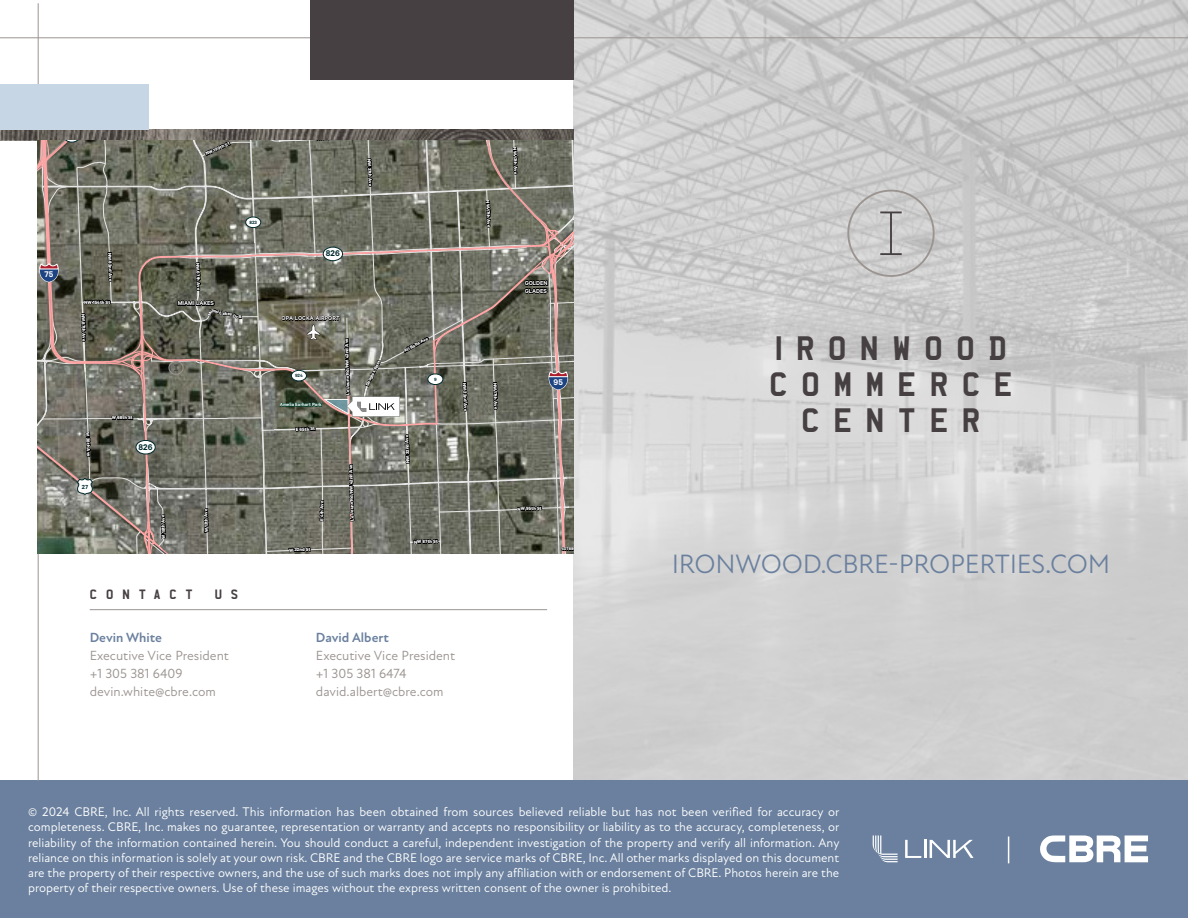
<style>
.page{position:relative;width:1188px;height:918px;background:#fff}
.page>*{position:absolute;margin:0;border:0;box-sizing:border-box;transform-origin:0 0}
.t1{font:700 30px/36px "Charles Wright";letter-spacing:.46em;color:#464042;text-align:center}
.t2{font:27px "New Atten";letter-spacing:-.01em;color:#6a809e}
.t3{font:13.5px/18px "New Atten";color:#9b9491}
.t4{font:700 13.5px "New Atten";color:#6a809e}
.t5{font:12.75px/15.3px "New Atten";color:#fff;text-align:justify}
.t6{font:700 12px "Charles Wright";letter-spacing:.735em;color:#464042}
.t7{font:600 9.3px "Calibre";color:#002a2e}
.t8{font:600 9.3px "Calibre";color:#fff}
.t9{font:600 6.6px "Calibre";color:#012a2d}
.t10{font:600 6.45px/7.8px "Calibre";color:#fff}
.t11{font:600 6.45px "Calibre";color:#fdfbfb}
.t12{font:700 5.25px "Calibre";letter-spacing:-.005em;color:#fff}
.t13{font:700 5.1px "Calibre";color:#fff}
.t14{font:600 5.1px "Calibre";color:#fff}
.t15{font:600 5.1px "Calibre";color:#002a2e}
.t16{font:700 4.65px "Calibre";color:#fff}
</style>
<div class="page">
<img style="left:573px;top:0;width:615px;height:781px">
<div style="left:0;top:781px;width:1188px;height:137px;background:#6a809e"></div>
<img style="left:1px;top:130px;width:572px;height:10px">
<hr style="left:0;top:37px;width:1188px;height:1px;background:#9b9491">
<div style="left:310px;top:0;width:263px;height:80px;background:#464042"></div>
<hr style="left:38px;top:3px;width:1px;height:778px;background:#9b9491">
<div style="left:0;top:84px;width:148px;height:46px;background:#c6d6e4"></div>
<hr style="left:90px;top:609px;width:457px;height:1px;background:#9b9491">
<div style="left:847px;top:190px;width:88px;height:87px;border:2px solid #9b9491;border-radius:50%"></div>
<hr style="left:890px;top:213px;width:2px;height:41px;background:#464042">
<svg style="left:880px;top:212px;width:22px;height:1px"></svg>
<hr style="left:880px;top:253px;width:22px;height:2px;background:#464042">
<svg style="left:1040px;top:835px;width:108px;height:27px"></svg>
<svg style="left:905px;top:840px;width:69px;height:18px"></svg>
<svg style="left:873px;top:835px;width:25px;height:27px"></svg>
<svg style="left:1008px;top:837px;width:1px;height:26px"></svg>
<svg style="left:38px;top:140px;width:537px;height:414px;background:#747368"></svg>
<p class="t8" style="left:45px;top:269px;width:10px">75</p>
<p class="t13" style="left:204px;top:151px;width:28px;rotate:-24deg">NW 199th St</p>
<p class="t12" style="left:372px;top:159px;width:29px;rotate:87deg">NW 37th Ave</p>
<p class="t12" style="left:518px;top:147px;width:28px;rotate:88deg">NW 12th Ave</p>
<p class="t15" style="left:249px;top:219px;width:9px">823</p>
<p class="t12" style="left:491px;top:200px;width:28px;rotate:87deg">NW 17th Ave</p>
<p class="t12" style="left:113px;top:253px;width:30px;rotate:88deg">NW 82nd Ave</p>
<p class="t12" style="left:201px;top:263px;width:29px;rotate:88deg">NW 67th Ave</p>
<p class="t7" style="left:326px;top:248px;width:15px">826</p>
<p class="t10" style="left:525px;top:279px;width:24px">GOLDEN<br>GLADES</p>
<p class="t13" style="left:84px;top:299px;width:28px">NW 154th St</p>
<p class="t10" style="left:178px;top:299px;width:38px">MIAMI LAKES</p>
<p class="t12" style="left:86px;top:314px;width:29px;rotate:88deg">NW 87th Ave</p>
<p class="t11" style="left:282px;top:314px;width:60px">OPA-LOCKA AIRPORT</p>
<p class="t15" style="left:295px;top:373px;width:9px">924</p>
<p class="t14" style="left:280px;top:402px;width:43px">Amelia Earhart Park</p>
<p class="t12" style="left:345px;top:395px;width:58px;rotate:-92deg">Le Jeune Rd/NW 42nd Ave</p>
<p class="t13" style="left:403px;top:348px;width:28px;rotate:-28deg">Ali Baba Ave</p>
<p class="t15" style="left:434px;top:376px;width:4px">9</p>
<p class="t12" style="left:468px;top:382px;width:30px;rotate:87deg">NW 22nd Ave</p>
<p class="t12" style="left:498px;top:383px;width:28px;rotate:88deg">NW 17th Ave</p>
<p class="t8" style="left:554px;top:377px;width:11px">95</p>
<p class="t13" style="left:112px;top:415px;width:22px">W 68th St</p>
<p class="t13" style="left:296px;top:426px;width:21px;rotate:-1deg">E 65th St</p>
<p class="t12" style="left:91px;top:432px;width:26px;rotate:87deg">W 28th Ave</p>
<p class="t12" style="left:405px;top:463px;width:30px;rotate:-93deg">NW 32nd Ave</p>
<p class="t7" style="left:139px;top:441px;width:15px">826</p>
<p class="t12" style="left:349px;top:521px;width:58px;rotate:-92deg">Le Jeune Rd/NW 42nd Ave</p>
<p class="t9" style="left:82px;top:483px;width:8px">27</p>
<p class="t12" style="left:319px;top:521px;width:22px;rotate:-90deg">E 4th Ave</p>
<p class="t13" style="left:517px;top:506px;width:26px;rotate:-3deg">NW 95th St</p>
<p class="t12" style="left:203px;top:532px;width:25px;rotate:-91deg">W 12th Ave</p>
<p class="t12" style="left:160px;top:539px;width:25px;rotate:-92deg">W 18th Ave</p>
<p class="t13" style="left:414px;top:539px;width:25px;rotate:-2deg">NW 87th St</p>
<p class="t6" style="left:90px;top:584px;width:104px">CONTACT</p>
<p class="t6" style="left:215px;top:584px;width:25px">U S</p>
<p class="t4" style="left:90px;top:629px;width:74px">Devin White</p>
<p class="t3" style="left:90px;top:646px;width:141px">Executive Vice President +1 305 381 6409 devin.white@cbre.com</p>
<p class="t13" style="left:289px;top:547px;width:23px;rotate:-2deg">W 32nd St</p>
<p class="t4" style="left:316px;top:629px;width:75px">David Albert</p>
<p class="t3" style="left:316px;top:646px;width:141px">Executive Vice President +1 305 381 6474 david.albert@cbre.com</p>
<p class="t16" style="left:561px;top:546px;width:16px">407880</p>
<h1 class="t1" style="left:770px;top:328px;width:244px">IRONWOOD<br>COMMERCE<br>CENTER</h1>
<h2 class="t2" style="left:672px;top:548px;width:440px">IRONWOOD.CBRE-PROPERTIES.COM</h2>
<p class="t5" style="left:28px;top:804px;width:813px">© 2024 CBRE, Inc. All rights reserved. This information has been obtained from sources believed reliable but has not been verified for accuracy or completeness. CBRE, Inc. makes no guarantee, representation or warranty and accepts no responsibility or liability as to the accuracy, completeness, or reliability of the information contained herein. You should conduct a careful, independent investigation of the property and verify all information. Any reliance on this information is solely at your own risk. CBRE and the CBRE logo are service marks of CBRE, Inc. All other marks displayed on this document are the property of their respective owners, and the use of such marks does not imply any affiliation with or endorsement of CBRE. Photos herein are the property of their respective owners. Use of these images without the express written consent of the owner is prohibited.</p>
</div>
